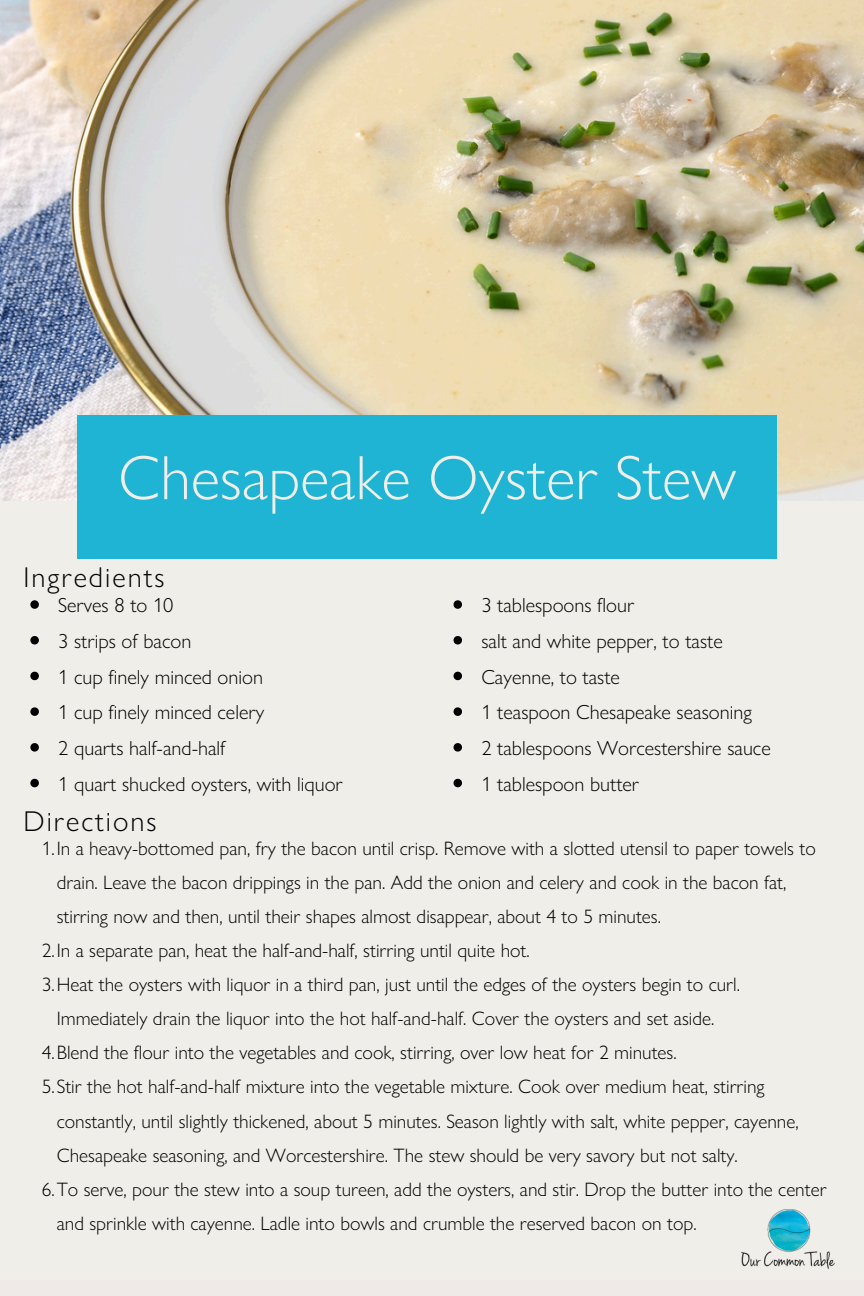
<style>
.page{position:relative;width:864px;height:1296px;background:#efeee9}
.page>*{position:absolute;margin:0;border:0;box-sizing:border-box;transform-origin:0 0}
.t1{font:300 63px "Gill Sans Nova";color:#efeee9}
.t2{font:300 28.8px "Gill Sans Nova";letter-spacing:.07em;color:#000}
.t3{font:300 20.4px "Gill Sans Nova";color:#000}
.t4{font:300 19.5px/34.2px "Gill Sans Nova";color:#000}
</style>
<div class="page">
<svg style="left:30px;top:600px;width:9px;height:9px"></svg>
<svg style="left:30px;top:636px;width:9px;height:8px"></svg>
<svg style="left:30px;top:672px;width:9px;height:8px"></svg>
<svg style="left:30px;top:707px;width:9px;height:9px"></svg>
<svg style="left:30px;top:743px;width:9px;height:9px"></svg>
<svg style="left:30px;top:779px;width:9px;height:8px"></svg>
<svg style="left:454px;top:600px;width:8px;height:9px"></svg>
<svg style="left:454px;top:636px;width:8px;height:8px"></svg>
<svg style="left:454px;top:672px;width:8px;height:8px"></svg>
<svg style="left:454px;top:707px;width:8px;height:9px"></svg>
<svg style="left:454px;top:743px;width:8px;height:9px"></svg>
<svg style="left:454px;top:779px;width:8px;height:8px"></svg>
<div style="left:0;top:1280px;width:864px;height:16px;background:#efeae7"></div>
<img style="left:0;top:0;width:864px;height:501px">
<div style="left:77px;top:415px;width:700px;height:144px;background:#1fb4d3"></div>
<img style="left:742px;top:1210px;width:92px;height:58px">
<p class="t1" style="left:118px;top:428px;width:620px">Chesapeake Oyster Stew</p>
<p class="t2" style="left:24px;top:554px;width:142px">Ingredients</p>
<p class="t3" style="left:58px;top:589px;width:117px">Serves 8 to 10</p>
<p class="t3" style="left:58px;top:625px;width:135px">3 strips of bacon</p>
<h2 class="t3" style="left:58px;top:660px;width:206px">1 cup finely minced onion</h2>
<p class="t3" style="left:58px;top:696px;width:208px">1 cup finely minced celery</p>
<p class="t3" style="left:58px;top:732px;width:169px">2 quarts half-and-half</p>
<p class="t3" style="left:58px;top:768px;width:286px">1 quart shucked oysters, with liquor</p>
<p class="t2" style="left:24px;top:798px;width:135px">Directions</p>
<p class="t3" style="left:481px;top:589px;width:154px">3 tablespoons flour</p>
<p class="t3" style="left:481px;top:625px;width:243px">salt and white pepper, to taste</p>
<p class="t3" style="left:481px;top:660px;width:140px">Cayenne, to taste</p>
<p class="t3" style="left:481px;top:696px;width:272px">1 teaspoon Chesapeake seasoning</p>
<p class="t3" style="left:481px;top:732px;width:291px">2 tablespoons Worcestershire sauce</p>
<p class="t3" style="left:481px;top:768px;width:159px">1 tablespoon butter</p>
<h1 class="t4" style="left:57px;top:829px;width:761px;text-indent:-15px">1.In a heavy-bottomed pan, fry the bacon until crisp. Remove with a slotted utensil to paper towels to drain. Leave the bacon drippings in the pan. Add the onion and celery and cook in the bacon fat, stirring now and then, until their shapes almost disappear, about 4 to 5 minutes.</h1>
<h2 class="t4" style="left:42px;top:932px;width:489px">2.In a separate pan, heat the half-and-half, stirring until quite hot.</h2>
<p class="t4" style="left:42px;top:966px;width:700px;text-align:center">3.Heat the oysters with liquor in a third pan, just until the edges of the oysters begin to curl.<br>Immediately drain the liquor into the hot half-and-half. Cover the oysters and set aside.</p>
<p class="t4" style="left:42px;top:1034px;width:636px">4.Blend the flour into the vegetables and cook, stirring, over low heat for 2 minutes.</p>
<p class="t4" style="left:57px;top:1068px;width:743px;text-indent:-15px">5.Stir the hot half-and-half mixture into the vegetable mixture. Cook over medium heat, stirring constantly, until slightly thickened, about 5 minutes. Season lightly with salt, white pepper, cayenne,<br>Chesapeake seasoning, and Worcestershire. The stew should be very savory but not salty.</p>
<p class="t4" style="left:57px;top:1171px;width:771px;text-indent:-15px">6.To serve, pour the stew into a soup tureen, add the oysters, and stir. Drop the butter into the center and sprinkle with cayenne. Ladle into bowls and crumble the reserved bacon on top.</p>
</div>
